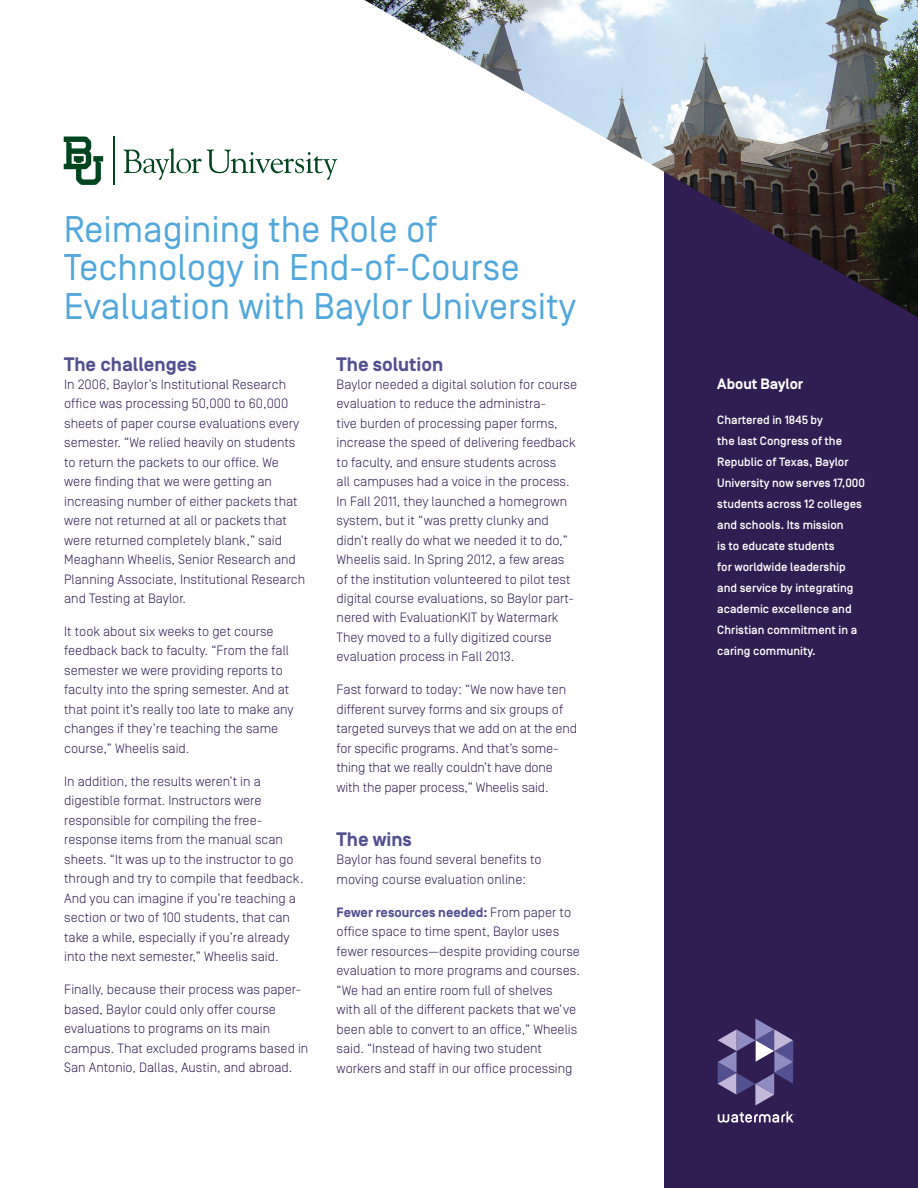
<style>
.page{position:relative;width:918px;height:1188px;background:#fff}
.page>*{position:absolute;margin:0;border:0;box-sizing:border-box;transform-origin:0 0}
.t1{font:37.05px/38.5px "Simplon Norm";color:#52a7dc}
.t2{font:700 19.5px "Simplon Norm";color:#535091}
.t3{font:700 15px "Simplon Norm";color:#fff}
.t4{font:300 13.5px/19.5px "Simplon Norm";color:#301d52}
.t5{font:500 12px/21px "Simplon Norm";color:#fff}
.s1{font-weight:700;color:#535091}
</style>
<div class="page">
<div style="left:664px;top:82px;width:254px;height:1106px;background:#301d52"></div>
<svg style="left:718px;top:1019px;width:78px;height:104px"></svg>
<img style="left:364px;top:0;width:554px;height:317px">
<hr style="left:113px;top:137px;width:1px;height:48px;background:#00451d">
<svg style="left:123px;top:148px;width:214px;height:32px"></svg>
<svg style="left:64px;top:137px;width:39px;height:48px"></svg>
<h1 class="t1" style="left:64px;top:211px;width:514px">Reimagining the Role of<br>Technology in End-of-Course<br>Evaluation with Baylor University</h1>
<h2 class="t2" style="left:64px;top:353px;width:134px">The challenges</h2>
<p class="t4" style="left:64px;top:374px;width:243px">In 2006, Baylor’s Institutional Research office was processing 50,000 to 60,000 sheets of paper course evaluations every semester. “We relied heavily on students to return the packets to our office. We were finding that we were getting an increasing number of either packets that were not returned at all or packets that were returned completely blank,” said Meaghann Wheelis, Senior Research and Planning Associate, Institutional Research and Testing at Baylor.</p>
<p class="t4" style="left:64px;top:622px;width:231px">It took about six weeks to get course feedback back to faculty. “From the fall semester we were providing reports to faculty into the spring semester. And at that point it’s really too late to make any changes if they’re teaching the same course,” Wheelis said.</p>
<p class="t4" style="left:64px;top:772px;width:241px">In addition, the results weren’t in a digestible format. Instructors were responsible for compiling the free&shy;response items from the manual scan sheets. “It was up to the instructor to go through and try to compile that feedback.<br>And you can imagine if you’re teaching a section or two of 100 students, that can take a while, especially if you’re already into the next semester,” Wheelis said.</p>
<p class="t4" style="left:64px;top:980px;width:246px">Finally, because their process was paper&shy;based, Baylor could only offer course evaluations to programs on its main campus. That excluded programs based in San Antonio, Dallas, Austin, and abroad.</p>
<h2 class="t2" style="left:337px;top:353px;width:108px">The solution</h2>
<p class="t4" style="left:337px;top:374px;width:242px">Baylor needed a digital solution for course evaluation to reduce the administra-<br>tive burden of processing paper forms, increase the speed of delivering feedback to faculty, and ensure students across<br>all campuses had a voice in the process.<br>In Fall 2011, they launched a homegrown system, but it “was pretty clunky and didn’t really do what we needed it to do,” Wheelis said. In Spring 2012, a few areas of the institution volunteered to pilot test digital course evaluations, so Baylor part&shy;nered with EvaluationKIT by Watermark They moved to a fully digitized course evaluation process in Fall 2013.</p>
<p class="t4" style="left:337px;top:680px;width:242px">Fast forward to today: “We now have ten different survey forms and six groups of targeted surveys that we add on at the end for specific programs. And that’s some&shy;thing that we really couldn’t have done with the paper process,” Wheelis said.</p>
<h2 class="t2" style="left:337px;top:829px;width:77px">The wins</h2>
<p class="t4" style="left:337px;top:850px;width:206px">Baylor has found several benefits to moving course evaluation online:</p>
<p class="t4" style="left:337px;top:902px;width:245px"><span class="s1">Fewer resources needed:</span> From paper to office space to time spent, Baylor uses fewer resources—despite providing course evaluation to more programs and courses. “We had an entire room full of shelves<br>with all of the different packets that we’ve been able to convert to an office,” Wheelis said. “Instead of having two student workers and staff in our office processing</p>
<p class="t3" style="left:717px;top:376px;width:88px">About Baylor</p>
<p class="t5" style="left:717px;top:410px;width:149px">Chartered in 1845 by<br>the last Congress of the<br>Republic of Texas, Baylor<br>University now serves 17,000 students across 12 colleges and schools. Its mission<br>is to educate students<br>for worldwide leadership and service by integrating academic excellence and<br>Christian commitment in a caring community.</p>
</div>
